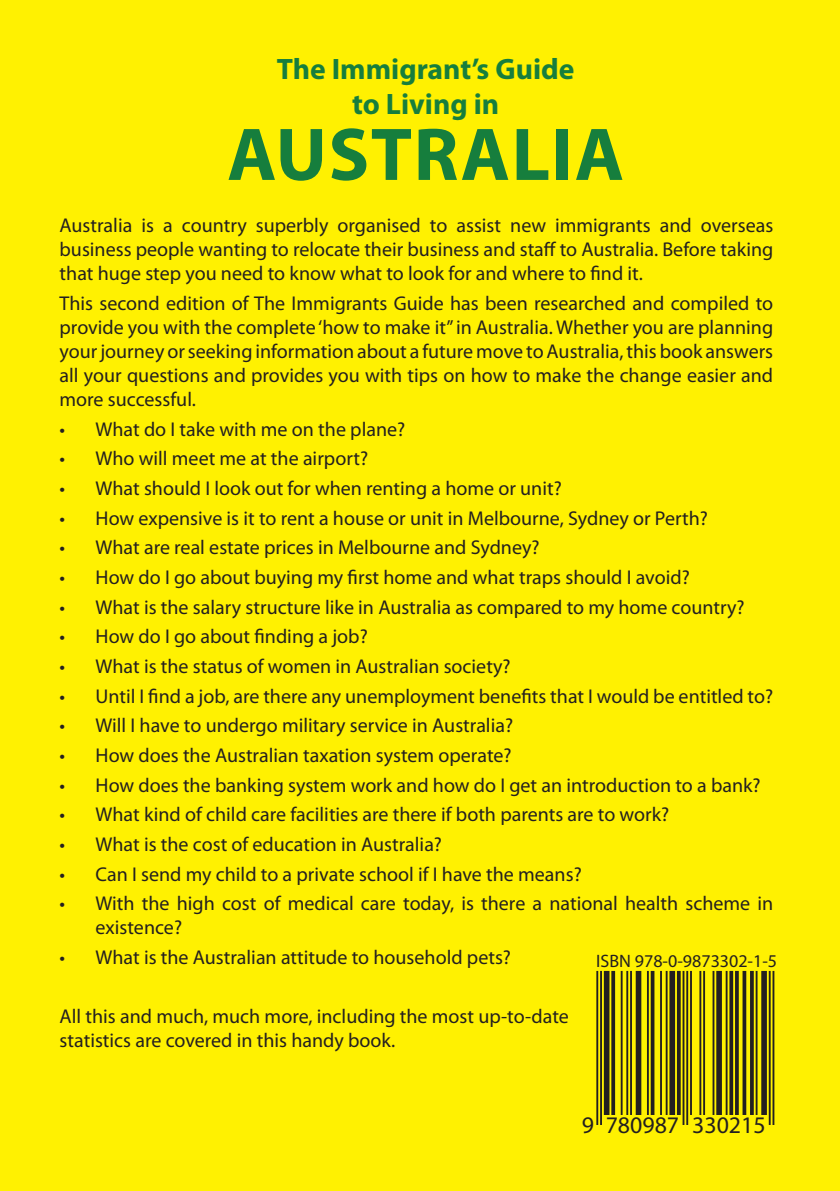
<style>
.page{position:relative;width:840px;height:1191px;background:#fff}
.page>*{position:absolute;margin:0;border:0;box-sizing:border-box;transform-origin:0 0}
.t1{font:700 75.4px "Myriad Pro";letter-spacing:.02em;color:#167e3d}
.t2{font:700 29.6px/35px "Myriad Pro";color:#167e3d;text-align:center}
.t3{font:23.8px "OCRB";color:#231f20}
.t4{font:20px/24px "Myriad Pro";color:#231f20;text-align:justify}
.t5{font:18px "OCRB";color:#231f20}
</style>
<div class="page">
<div style="left:0;top:0;width:839px;height:1191px;background:#fff101"></div>
<hr style="left:599px;top:971px;width:2px;height:154px;background:#231f20">
<hr style="left:596px;top:971px;width:2px;height:154px;background:#231f20">
<div style="left:603px;top:971px;width:6px;height:144px;background:#231f20"></div>
<hr style="left:611px;top:971px;width:3px;height:144px;background:#231f20">
<hr style="left:629px;top:971px;width:2px;height:144px;background:#231f20">
<hr style="left:626px;top:971px;width:2px;height:144px;background:#231f20">
<hr style="left:620px;top:971px;width:2px;height:144px;background:#231f20">
<div style="left:635px;top:971px;width:6px;height:144px;background:#231f20"></div>
<hr style="left:646px;top:971px;width:2px;height:144px;background:#231f20">
<svg style="left:650px;top:971px;width:4px;height:144px"></svg>
<hr style="left:665px;top:971px;width:2px;height:144px;background:#231f20">
<hr style="left:659px;top:971px;width:2px;height:144px;background:#231f20">
<div style="left:669px;top:971px;width:5px;height:144px;background:#231f20"></div>
<svg style="left:676px;top:971px;width:4px;height:144px"></svg>
<hr style="left:712px;top:971px;width:2px;height:144px;background:#231f20">
<hr style="left:702px;top:971px;width:2px;height:144px;background:#231f20">
<hr style="left:699px;top:971px;width:2px;height:144px;background:#231f20">
<hr style="left:689px;top:971px;width:2px;height:144px;background:#231f20">
<hr style="left:686px;top:971px;width:1px;height:154px;background:#231f20">
<hr style="left:682px;top:971px;width:2px;height:154px;background:#231f20">
<div style="left:716px;top:971px;width:5px;height:144px;background:#231f20"></div>
<hr style="left:725px;top:971px;width:2px;height:144px;background:#231f20">
<svg style="left:750px;top:971px;width:3px;height:144px"></svg>
<hr style="left:742px;top:971px;width:3px;height:144px;background:#231f20">
<svg style="left:735px;top:971px;width:3px;height:144px"></svg>
<hr style="left:729px;top:971px;width:3px;height:144px;background:#231f20">
<hr style="left:755px;top:971px;width:2px;height:144px;background:#231f20">
<svg style="left:761px;top:971px;width:5px;height:144px"></svg>
<hr style="left:772px;top:971px;width:2px;height:154px;background:#231f20">
<hr style="left:768px;top:971px;width:2px;height:154px;background:#231f20">
<h2 class="t2" style="left:277px;top:50px;width:299px">The Immigrant’s Guide to Living in</h2>
<h1 class="t1" style="left:227px;top:105px;width:275px">Australia</h1>
<p class="t4" style="left:60px;top:213px;width:714px">Australia is a country superbly organised to assist new immigrants and overseas business people wanting to relocate their business and staff to Australia. Before taking that huge step you need to know what to look for and where to find it.</p>
<p class="t4" style="left:60px;top:291px;width:714px">This second edition of The Immigrants Guide has been researched and compiled to provide you with the complete ‘how to make it” in Australia. Whether you are planning your journey or seeking information about a future move to Australia, this book answers all your questions and provides you with tips on how to make the change easier and more successful.</p>
<p class="t4" style="left:60px;top:416px;width:347px">• What do I take with me on the plane?</p>
<p class="t4" style="left:60px;top:446px;width:310px">• Who will meet me at the airport?</p>
<p class="t4" style="left:60px;top:476px;width:503px">• What should I look out for when renting a home or unit?</p>
<p class="t4" style="left:60px;top:505px;width:649px">• How expensive is it to rent a house or unit in Melbourne, Sydney or Perth?</p>
<p class="t4" style="left:60px;top:535px;width:481px">• What are real estate prices in Melbourne and Sydney?</p>
<p class="t4" style="left:60px;top:565px;width:631px">• How do I go about buying my first home and what traps should I avoid?</p>
<p class="t4" style="left:60px;top:594px;width:686px">• What is the salary structure like in Australia as compared to my home country?</p>
<p class="t4" style="left:60px;top:624px;width:309px">• How do I go about finding a job?</p>
<p class="t4" style="left:60px;top:654px;width:452px">• What is the status of women in Australian society?</p>
<p class="t4" style="left:60px;top:683px;width:714px">• Until I find a job, are there any unemployment benefits that I would be entitled to?</p>
<p class="t4" style="left:60px;top:713px;width:455px">• Will I have to undergo military service in Australia?</p>
<p class="t4" style="left:60px;top:743px;width:453px">• How does the Australian taxation system operate?</p>
<p class="t4" style="left:60px;top:772px;width:702px">• How does the banking system work and how do I get an introduction to a bank?</p>
<p class="t4" style="left:60px;top:802px;width:611px">• What kind of child care facilities are there if both parents are to work?</p>
<p class="t4" style="left:60px;top:832px;width:384px">• What is the cost of education in Australia?</p>
<p class="t4" style="left:60px;top:861px;width:523px">• Can I send my child to a private school if I have the means?</p>
<p class="t4" style="left:96px;top:891px;width:678px;text-indent:-36px">• With the high cost of medical care today, is there a national health scheme in existence?</p>
<p class="t4" style="left:60px;top:945px;width:452px">• What is the Australian attitude to household pets?</p>
<p class="t5" style="left:596px;top:949px;width:182px">ISBN 978-0-9873302-1-5</p>
<p class="t4" style="left:60px;top:1004px;width:510px">All this and much, much more, including the most up-to-date statistics are covered in this handy book.</p>
<p class="t3" style="left:581px;top:1110px;width:185px">9 780987 330215</p>
</div>
